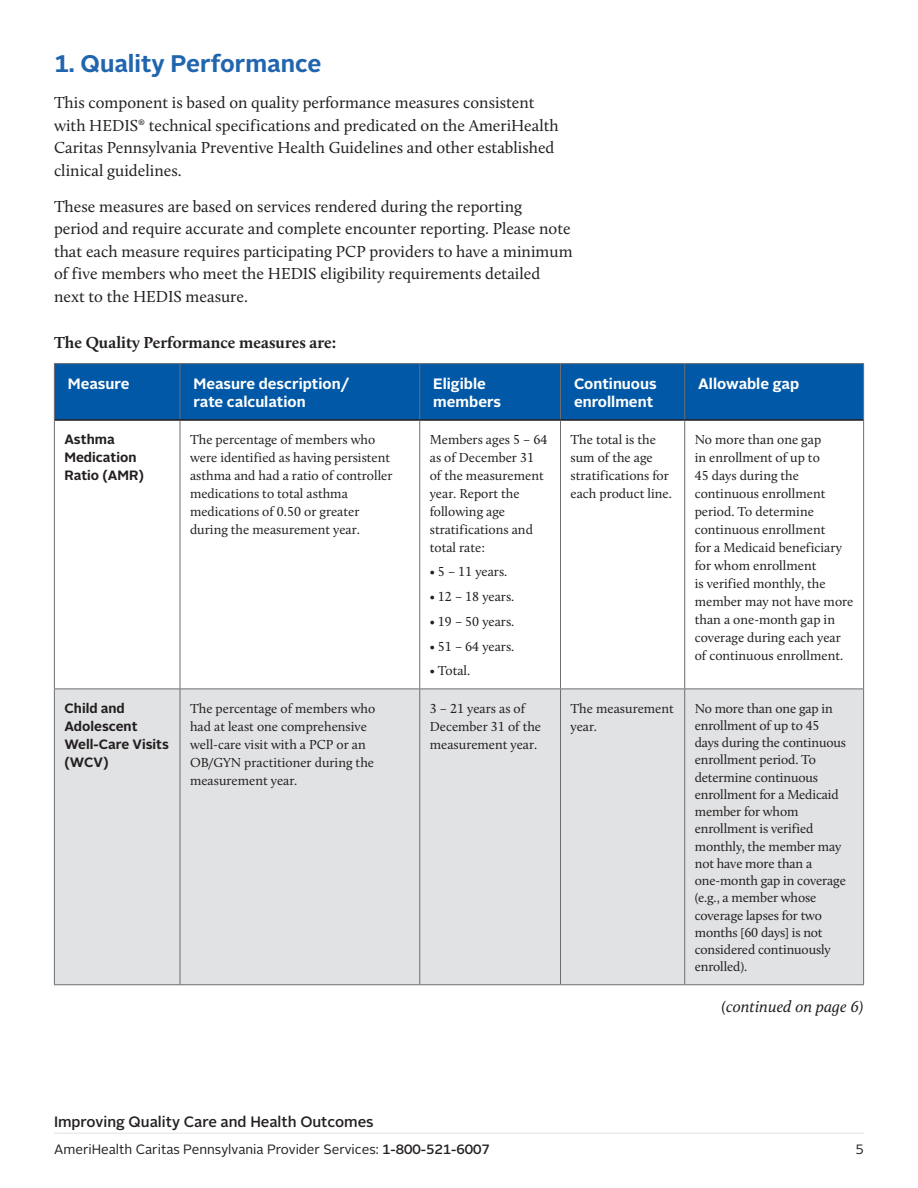
<style>
.page{position:relative;width:918px;height:1188px;background:#fff}
.page>*{position:absolute;margin:0;border:0;box-sizing:border-box;transform-origin:0 0}
.Headline{font:700 24px "Alright Sans";color:#2065ae}
.Body_Copy{font:16.5px/22.5px "Calluna";color:#231f20}
.Body_Copy-2{font:700 16.5px "Calluna";color:#231f20}
.t1{font:italic 16.5px "Calluna";color:#231f20}
.Body_Copy-3{font:700 15px/18px "Alright Sans";color:#fff}
.t2{font:500 15px "Alright Sans";color:#231f20}
.Body_Copy-4{font:13.5px/18px "Calluna";color:#231f20}
.Body_Copy-5{font:700 13.5px/18px "Alright Sans";color:#231f20}
.t3{font:13.5px "Alright Sans";color:#231f20}
.s1{font-weight:500}
</style>
<div class="page">
<hr style="left:54px;top:1133px;width:810px;height:1px;background:#e1e2e4">
<div style="left:55px;top:364px;width:808px;height:55px;background:#0158a6"></div>
<svg style="left:55px;top:421px;width:808px;height:268px"></svg>
<div style="left:55px;top:690px;width:808px;height:294px;background:#e1e2e4"></div>
<hr style="left:54px;top:363px;width:126px;height:1px;background:#6c6d70">
<hr style="left:54px;top:364px;width:1px;height:56px;background:#6c6d70">
<hr style="left:180px;top:363px;width:240px;height:1px;background:#6c6d70">
<hr style="left:180px;top:364px;width:1px;height:55px;background:#6c6d70">
<hr style="left:420px;top:363px;width:141px;height:1px;background:#6c6d70">
<hr style="left:419px;top:364px;width:1px;height:55px;background:#6c6d70">
<hr style="left:561px;top:363px;width:124px;height:1px;background:#6c6d70">
<hr style="left:560px;top:364px;width:1px;height:55px;background:#6c6d70">
<hr style="left:685px;top:363px;width:179px;height:1px;background:#6c6d70">
<hr style="left:684px;top:364px;width:1px;height:55px;background:#6c6d70">
<hr style="left:863px;top:364px;width:1px;height:56px;background:#6c6d70">
<hr style="left:180px;top:421px;width:1px;height:268px;background:#6c6d70">
<hr style="left:419px;top:421px;width:1px;height:268px;background:#6c6d70">
<hr style="left:560px;top:421px;width:1px;height:268px;background:#6c6d70">
<hr style="left:684px;top:421px;width:1px;height:268px;background:#6c6d70">
<hr style="left:863px;top:420px;width:1px;height:269px;background:#6c6d70">
<hr style="left:54px;top:689px;width:126px;height:1px;background:#6c6d70">
<hr style="left:54px;top:689px;width:1px;height:295px;background:#6c6d70">
<hr style="left:180px;top:689px;width:240px;height:1px;background:#6c6d70">
<hr style="left:180px;top:689px;width:1px;height:295px;background:#6c6d70">
<hr style="left:420px;top:689px;width:141px;height:1px;background:#6c6d70">
<hr style="left:419px;top:689px;width:1px;height:295px;background:#6c6d70">
<hr style="left:561px;top:689px;width:124px;height:1px;background:#6c6d70">
<hr style="left:560px;top:689px;width:1px;height:295px;background:#6c6d70">
<hr style="left:685px;top:689px;width:179px;height:1px;background:#6c6d70">
<hr style="left:684px;top:689px;width:1px;height:295px;background:#6c6d70">
<hr style="left:863px;top:689px;width:1px;height:295px;background:#6c6d70">
<hr style="left:54px;top:984px;width:126px;height:1px;background:#6c6d70">
<hr style="left:180px;top:984px;width:240px;height:1px;background:#6c6d70">
<hr style="left:420px;top:984px;width:141px;height:1px;background:#6c6d70">
<hr style="left:561px;top:984px;width:124px;height:1px;background:#6c6d70">
<hr style="left:685px;top:984px;width:179px;height:1px;background:#6c6d70">
<hr style="left:55px;top:419px;width:125px;height:2px;background:#231f20">
<hr style="left:180px;top:419px;width:240px;height:2px;background:#231f20">
<hr style="left:420px;top:419px;width:141px;height:2px;background:#231f20">
<hr style="left:561px;top:419px;width:124px;height:2px;background:#231f20">
<hr style="left:685px;top:419px;width:178px;height:2px;background:#231f20">
<hr style="left:54px;top:420px;width:1px;height:269px;background:#6c6d70">
<p class="Headline" style="left:54px;top:47px;width:269px">1. Quality Performance</p>
<p class="Body_Copy" style="left:54px;top:91px;width:506px">This component is based on quality performance measures consistent with HEDIS® technical specifications and predicated on the AmeriHealth Caritas Pennsylvania Preventive Health Guidelines and other established clinical guidelines.</p>
<p class="Body_Copy" style="left:54px;top:195px;width:520px">These measures are based on services rendered during the reporting<br>period and require accurate and complete encounter reporting. Please note that each measure requires participating PCP providers to have a minimum of five members who meet the HEDIS eligibility requirements detailed next to the HEDIS measure.</p>
<p class="Body_Copy-2" style="left:54px;top:333px;width:284px">The Quality Performance measures are:</p>
<p class="Body_Copy-3" style="left:68px;top:374px;width:63px">Measure</p>
<p class="Body_Copy-3" style="left:194px;top:374px;width:157px">Measure description/ rate calculation</p>
<p class="Body_Copy-3" style="left:433px;top:374px;width:69px">Eligible members</p>
<p class="Body_Copy-3" style="left:574px;top:374px;width:84px">Continuous enrollment</p>
<p class="Body_Copy-3" style="left:698px;top:374px;width:102px">Allowable gap</p>
<p class="Body_Copy-5" style="left:64px;top:430px;width:81px">Asthma<br>Medication<br>Ratio (AMR)</p>
<p class="Body_Copy-4" style="left:190px;top:430px;width:204px">The percentage of members who were identified as having persistent asthma and had a ratio of controller medications to total asthma medications of 0.50 or greater during the measurement year.</p>
<p class="Body_Copy-4" style="left:430px;top:430px;width:119px">Members ages 5 – 64 as of December 31 of the measurement year. Report the following age stratifications and total rate:</p>
<p class="Body_Copy-4" style="left:430px;top:563px;width:79px">• 5 – 11 years.</p>
<p class="Body_Copy-4" style="left:430px;top:587px;width:86px">• 12 – 18 years.</p>
<p class="Body_Copy-4" style="left:430px;top:612px;width:86px">• 19 – 50 years.</p>
<p class="Body_Copy-4" style="left:430px;top:637px;width:86px">• 51 – 64 years.</p>
<p class="Body_Copy-4" style="left:430px;top:662px;width:42px">• Total.</p>
<p class="Body_Copy-4" style="left:571px;top:430px;width:103px">The total is the sum of the age stratifications for each product line.</p>
<p class="Body_Copy-4" style="left:695px;top:430px;width:160px">No more than one gap<br>in enrollment of up to<br>45 days during the continuous enrollment period. To determine continuous enrollment<br>for a Medicaid beneficiary for whom enrollment<br>is verified monthly, the member may not have more than a one-month gap in coverage during each year of continuous enrollment.</p>
<p class="Body_Copy-5" style="left:64px;top:699px;width:106px">Child and<br>Adolescent<br>Well-Care Visits (WCV)</p>
<p class="Body_Copy-4" style="left:190px;top:699px;width:187px">The percentage of members who had at least one comprehensive well-care visit with a PCP or an<br>OB/GYN practitioner during the measurement year.</p>
<p class="Body_Copy-4" style="left:430px;top:699px;width:113px">3 – 21 years as of<br>December 31 of the measurement year.</p>
<p class="Body_Copy-4" style="left:571px;top:699px;width:105px">The measurement year.</p>
<p class="Body_Copy-4" style="left:695px;top:699px;width:153px;line-height:17.2px">No more than one gap in enrollment of up to 45 days during the continuous enrollment period. To determine continuous enrollment for a Medicaid member for whom enrollment is verified monthly, the member may not have more than a one-month gap in coverage (e.g., a member whose coverage lapses for two months [60 days] is not considered continuously enrolled).</p>
<p class="t1" style="left:722px;top:996px;width:143px">(continued on page 6)</p>
<p class="t2" style="left:54px;top:1112px;width:321px">Improving Quality Care and Health Outcomes</p>
<p class="t3" style="left:54px;top:1140px;width:437px">AmeriHealth Caritas Pennsylvania Provider Services: <span class="s1">1-800-521-6007</span></p>
<p class="t3" style="left:856px;top:1140px;width:10px">5</p>
</div>
